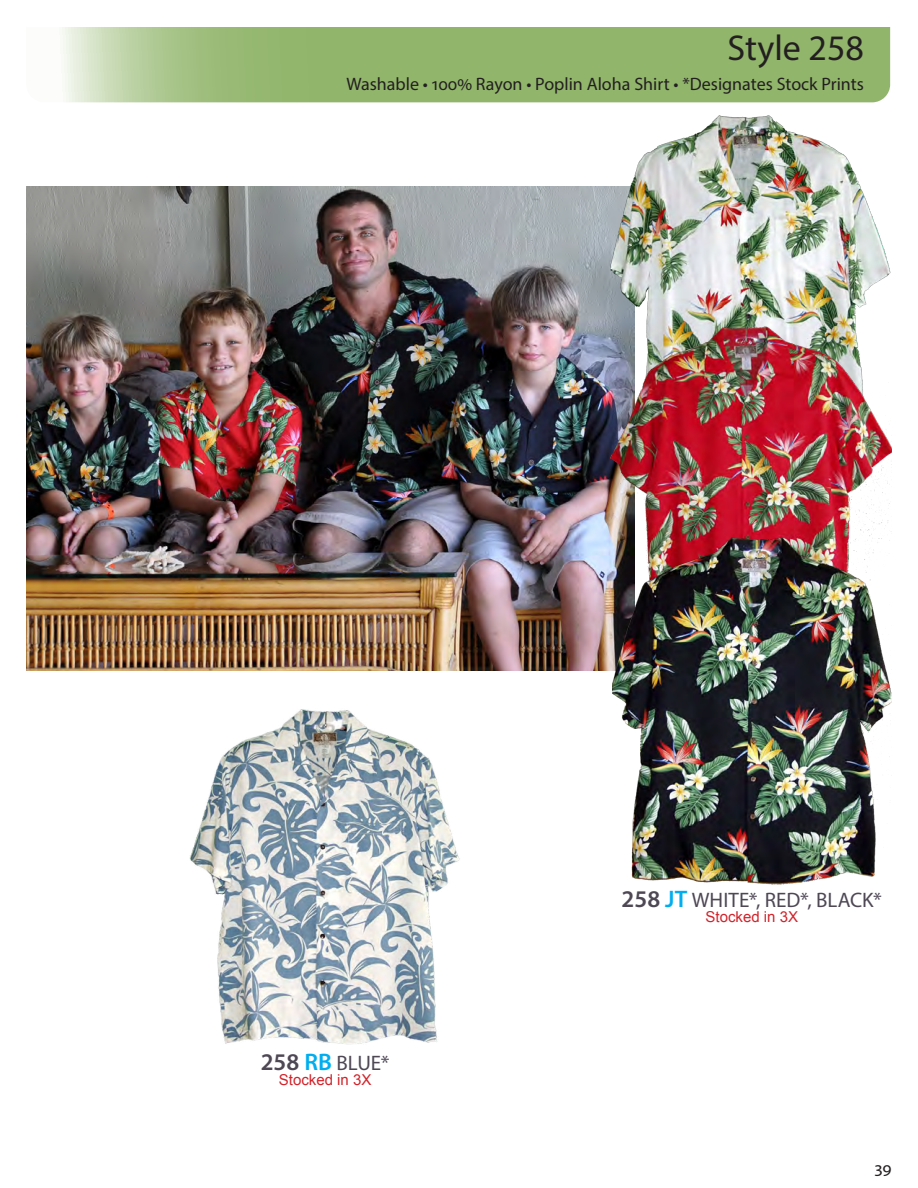
<style>
.page{position:relative;width:918px;height:1188px;background:#fff}
.page>*{position:absolute;margin:0;border:0;box-sizing:border-box;transform-origin:0 0}
.t1{font:36px "Myriad Pro";color:#231f20}
.t2{font:21px "Myriad Pro";letter-spacing:.005em;color:#4e4855}
.t3{font:18px "Myriad Pro";color:#231f20}
.t4{font:15px "Arial";color:#d2232a}
.s1{font-weight:600;font-size:24px}
.s2{font-weight:600;font-size:24px;color:#00aeef}
</style>
<div class="page">
<svg style="left:62px;top:27px;width:828px;height:75px;background:#9abb77"></svg>
<img style="left:26px;top:187px;width:586px;height:484px">
<img style="left:190px;top:709px;width:270px;height:336px">
<img style="left:611px;top:115px;width:279px;height:210px">
<img style="left:611px;top:325px;width:281px;height:304px">
<img style="left:612px;top:534px;width:280px;height:351px">
<h1 class="t1" style="left:728px;top:26px;width:138px">Style 258</h1>
<p class="t3" style="left:347px;top:72px;width:519px">Washable • 100% Rayon • Poplin Aloha Shirt • *Designates Stock Prints</p>
<p class="t2" style="left:261px;top:1050px;width:130px"><span class="s1">258</span> <span class="s2">RB</span> BLUE*</p>
<p class="t4" style="left:279px;top:1070px;width:94px">Stocked in 3X</p>
<p class="t2" style="left:622px;top:887px;width:262px"><span class="s1">258</span> <span class="s2">JT</span> WHITE*, RED*, BLACK*</p>
<p class="t4" style="left:706px;top:907px;width:94px">Stocked in 3X</p>
<p class="t3" style="left:875px;top:1157px;width:19px">39</p>
</div>
